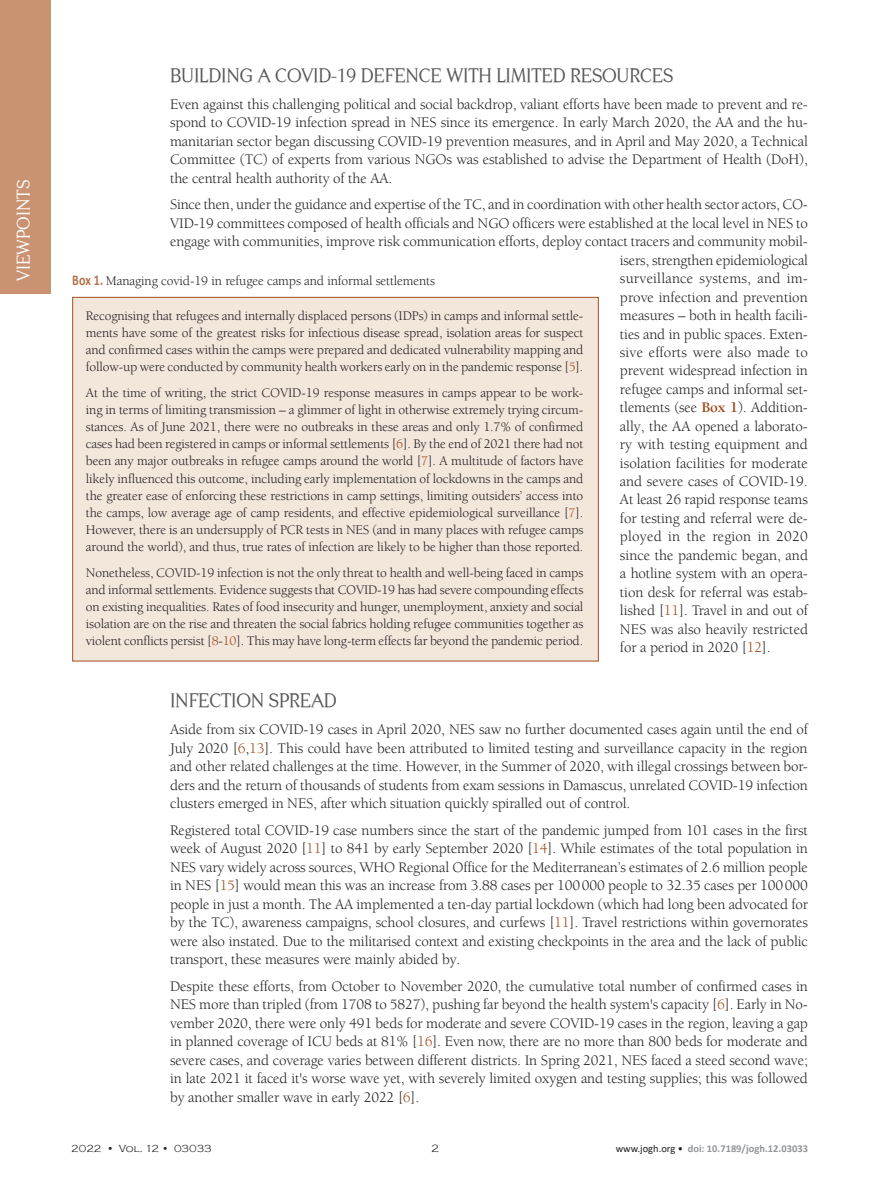
<style>
.page{position:relative;width:893px;height:1191px;background:#fff}
.page>*{position:absolute;margin:0;border:0;box-sizing:border-box;transform-origin:0 0}
.Podnaslovi_VIEW{font:19.5px "Centabel";letter-spacing:-.01em;color:#57585a}
.t1{font:18px "Centabel";color:#fff}
.Tekst_Osnovni{font:15px/18.5px "Berkeley Std";letter-spacing:-.01em;color:#231f20;text-align:justify}
.Tekst_Osnovni-2{font:15px "Berkeley Std";letter-spacing:.01em;color:#231f20}
.Acknowledgements{font:13.5px/17.1px "Berkeley Std";letter-spacing:-.01em;color:#231f20;text-align:justify}
.potpisi_slike_Figure{font:13.5px "Berkeley Std";letter-spacing:-.01em;color:#231f20}
.t2{font:300 10.95px "Copperplate Gothic";color:#231f20}
.t3{font:700 10.5px "Calibri";color:#939598}
.t4{font:300 10.5px "Copperplate Gothic";color:#231f20}
.s1{font-weight:700;color:#9d4718}
.s2{color:#9d4718}
.s3{font-family:"Calibri";font-weight:700;font-size:15px;color:#b67249}
.s4{font-weight:400;color:#231f20}
</style>
<div class="page">
<div style="left:0;top:0;width:51px;height:293px;background:#c99270"></div>
<div style="left:72px;top:297px;width:527px;height:364px;background:#f3e6db;border:1px solid #aa4c22"></div>
<p class="t1" style="left:13px;top:281px;width:103px;rotate:-90deg">VIEWPOINTS</p>
<p class="Podnaslovi_VIEW" style="left:170px;top:64px;width:505px">BUILDING A COVID-19 DEFENCE WITH LIMITED RESOURCES</p>
<p class="Tekst_Osnovni" style="left:170px;top:95px;width:639px">Even against this challenging political and social backdrop, valiant efforts have been made to prevent and re&shy;spond to COVID-19 infection spread in NES since its emergence. In early March 2020, the AA and the hu&shy;manitarian sector began discussing COVID-19 prevention measures, and in April and May 2020, a Technical Committee (TC) of experts from various NGOs was established to advise the Department of Health (DoH), the central health authority of the AA.</p>
<p class="Tekst_Osnovni" style="left:170px;top:196px;width:639px">Since then, under the guidance and expertise of the TC, and in coordination with other health sector actors, CO-</p>
<p class="Tekst_Osnovni" style="left:170px;top:214px;width:639px">VID-19 committees composed of health officials and NGO officers were established at the local level in NES to</p>
<p class="Tekst_Osnovni" style="left:170px;top:233px;width:639px">engage with communities, improve risk communication efforts, deploy contact tracers and community mobil-</p>
<p class="Tekst_Osnovni" style="left:620px;top:251px;width:190px">isers, strengthen epidemiological</p>
<p class="Tekst_Osnovni-2" style="left:620px;top:270px;width:189px">surveillance systems, and im-</p>
<p class="Tekst_Osnovni" style="left:620px;top:288px;width:189px">prove infection and prevention</p>
<p class="Tekst_Osnovni" style="left:620px;top:306px;width:189px">measures – both in health facili-</p>
<p class="Tekst_Osnovni" style="left:620px;top:325px;width:189px">ties and in public spaces. Exten-</p>
<p class="Tekst_Osnovni" style="left:620px;top:343px;width:189px">sive efforts were also made to</p>
<p class="Tekst_Osnovni" style="left:620px;top:362px;width:189px">prevent widespread infection in</p>
<p class="Tekst_Osnovni" style="left:620px;top:380px;width:189px">refugee camps and informal set-</p>
<p class="Tekst_Osnovni" style="left:620px;top:398px;width:189px">tlements (see <span class="s1">Box 1</span>). Addition-</p>
<p class="Tekst_Osnovni" style="left:620px;top:417px;width:189px">ally, the AA opened a laborato-</p>
<p class="Tekst_Osnovni" style="left:620px;top:435px;width:189px">ry with testing equipment and</p>
<p class="Tekst_Osnovni" style="left:620px;top:454px;width:189px">isolation facilities for moderate</p>
<p class="Tekst_Osnovni" style="left:620px;top:472px;width:189px">and severe cases of COVID-19.</p>
<p class="Tekst_Osnovni" style="left:620px;top:491px;width:189px">At least 26 rapid response teams</p>
<p class="Tekst_Osnovni" style="left:620px;top:509px;width:189px">for testing and referral were de-</p>
<p class="Tekst_Osnovni-2" style="left:620px;top:528px;width:189px">ployed in the region in 2020</p>
<p class="Tekst_Osnovni" style="left:620px;top:546px;width:190px">since the pandemic began, and</p>
<p class="Tekst_Osnovni" style="left:620px;top:564px;width:189px">a hotline system with an opera-</p>
<p class="Tekst_Osnovni" style="left:620px;top:583px;width:189px">tion desk for referral was estab-</p>
<p class="Tekst_Osnovni" style="left:620px;top:601px;width:189px">lished [<span class="s2">11</span>]. Travel in and out of</p>
<p class="Tekst_Osnovni" style="left:620px;top:620px;width:190px">NES was also heavily restricted</p>
<p class="Tekst_Osnovni" style="left:620px;top:638px;width:152px">for a period in 2020 [<span class="s2">12</span>].</p>
<p class="Podnaslovi_VIEW" style="left:170px;top:689px;width:168px">INFECTION SPREAD</p>
<p class="Tekst_Osnovni" style="left:170px;top:720px;width:639px">Aside from six COVID-19 cases in April 2020, NES saw no further documented cases again until the end of July 2020 [<span class="s2">6</span>,<span class="s2">13</span>]. This could have been attributed to limited testing and surveillance capacity in the region and other related challenges at the time. However, in the Summer of 2020, with illegal crossings between bor&shy;ders and the return of thousands of students from exam sessions in Damascus, unrelated COVID-19 infection clusters emerged in NES, after which situation quickly spiralled out of control.</p>
<p class="Tekst_Osnovni" style="left:170px;top:821px;width:639px">Registered total COVID-19 case numbers since the start of the pandemic jumped from 101 cases in the first week of August 2020 [<span class="s2">11</span>] to 841 by early September 2020 [<span class="s2">14</span>]. While estimates of the total population in NES vary widely across sources, WHO Regional Office for the Mediterranean’s estimates of 2.6 million people in NES [<span class="s2">15</span>] would mean this was an increase from 3.88 cases per 100000 people to 32.35 cases per 100000 people in just a month. The AA implemented a ten-day partial lockdown (which had long been advocated for by the TC), awareness campaigns, school closures, and curfews [<span class="s2">11</span>]. Travel restrictions within governorates were also instated. Due to the militarised context and existing checkpoints in the area and the lack of public transport, these measures were mainly abided by.</p>
<p class="Tekst_Osnovni" style="left:170px;top:977px;width:639px">Despite these efforts, from October to November 2020, the cumulative total number of confirmed cases in NES more than tripled (from 1708 to 5827), pushing far beyond the health system's capacity [<span class="s2">6</span>]. Early in No&shy;vember 2020, there were only 491 beds for moderate and severe COVID-19 cases in the region, leaving a gap in planned coverage of ICU beds at 81% [<span class="s2">16</span>]. Even now, there are no more than 800 beds for moderate and severe cases, and coverage varies between different districts. In Spring 2021, NES faced a steed second wave; in late 2021 it faced it's worse wave yet, with severely limited oxygen and testing supplies; this was followed by another smaller wave in early 2022 [<span class="s2">6</span>].</p>
<p class="potpisi_slike_Figure" style="left:72px;top:274px;width:364px"><span class="s3">Box 1.</span> Managing covid-19 in refugee camps and informal settlements</p>
<p class="Acknowledgements" style="left:86px;top:307px;width:499px">Recognising that refugees and internally displaced persons (IDPs) in camps and informal settle&shy;ments have some of the greatest risks for infectious disease spread, isolation areas for suspect and confirmed cases within the camps were prepared and dedicated vulnerability mapping and follow-up were conducted by community health workers early on in the pandemic response [<span class="s2">5</span>].</p>
<p class="Acknowledgements" style="left:86px;top:384px;width:499px">At the time of writing, the strict COVID-19 response measures in camps appear to be work&shy;ing in terms of limiting transmission – a glimmer of light in otherwise extremely trying circum&shy;stances. As of June 2021, there were no outbreaks in these areas and only 1.7% of confirmed cases had been registered in camps or informal settlements [<span class="s2">6</span>]. By the end of 2021 there had not been any major outbreaks in refugee camps around the world [<span class="s2">7</span>]. A multitude of factors have likely influenced this outcome, including early implementation of lockdowns in the camps and the greater ease of enforcing these restrictions in camp settings, limiting outsiders’ access into the camps, low average age of camp residents, and effective epidemiological surveillance [<span class="s2">7</span>].<br>However, there is an undersupply of PCR tests in NES (and in many places with refugee camps around the world), and thus, true rates of infection are likely to be higher than those reported.</p>
<p class="Acknowledgements" style="left:86px;top:564px;width:499px">Nonetheless, COVID-19 infection is not the only threat to health and well-being faced in camps and informal settlements. Evidence suggests that COVID-19 has had severe compounding effects on existing inequalities. Rates of food insecurity and hunger, unemployment, anxiety and social isolation are on the rise and threaten the social fabrics holding refugee communities together as violent conflicts persist [<span class="s2">8</span>-<span class="s2">10</span>]. This may have long-term effects far beyond the pandemic period.</p>
<p class="t4" style="left:71px;top:1142px;width:142px">2022 • Vol. 12 • 03033</p>
<p class="t2" style="left:431px;top:1142px;width:9px">2</p>
<p class="t3" style="left:616px;top:1141px;width:194px"><span class="s4">www.jogh.org •</span> doi: 10.7189/jogh.12.03033</p>
</div>
